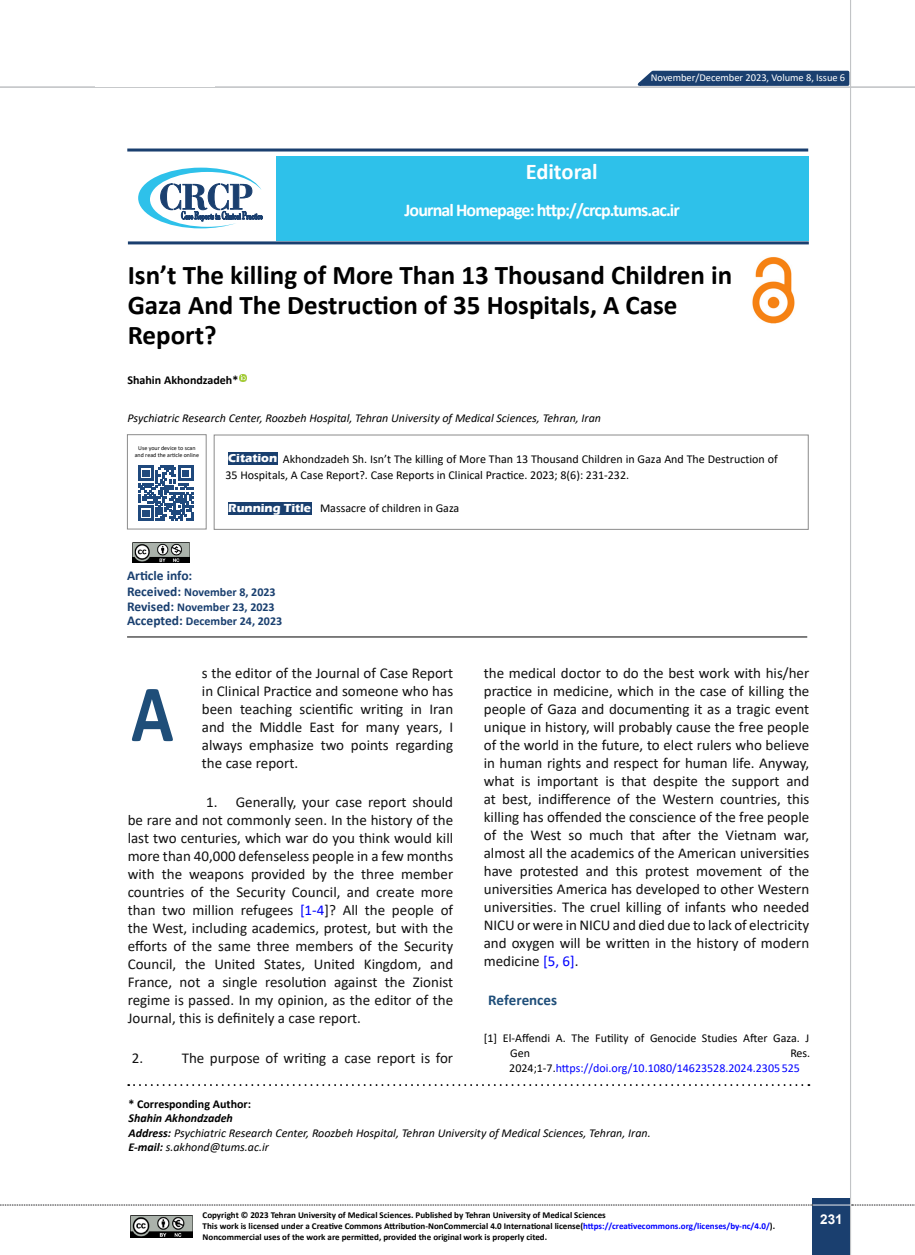
<style>
.page{position:relative;width:915px;height:1255px;background:#fff}
.page>*{position:absolute;margin:0;border:0;box-sizing:border-box;transform-origin:0 0}
.t1{font:700 81.6px "Calibri";color:#1f4e79;scale:.86 1}
.t2{font:700 27px/30px "Calibri";color:#000}
.t3{font:700 22.5px "Calibri";color:#fff}
.t4{font:700 21px "Calibri";letter-spacing:-.05em;color:#fff}
.t5{font:700 18px "Calibri";letter-spacing:-.05em;color:#fff}
.t6{font:15px/18px "Calibri";color:#111;text-align:justify}
.t7{font:700 15px "Calibri";color:#1f4e79}
.t8{font:700 13.5px "Calibri";color:#193f6f}
.t9{font:700 13.5px "Arial";color:#fff}
.t10{font:12px/16.5px "Calibri";color:#000}
.t11{font:italic 12px/14.4px "Calibri";color:#000}
.t12{font:700 12px/14.5px "Calibri";color:#193f6f}
.t13{font:12px/15px "Calibri";color:#00f}
.t14{font:700 12px "Calibri";color:#000}
.t15{font:700 12px "Eras ITC";color:#fff}
.t16{font:10.5px "Calibri";letter-spacing:-.005em;color:#fff}
.t17{font:700 9.75px/10.6px "Calibri";letter-spacing:-.01em;color:#000}
.t18{font:700 9px/10.8px "Calibri";color:#000}
.t19{font:700 6px/7.5px "Calibri";letter-spacing:-.025em;color:#000;text-align:center;scale:.94 1}
.t20{font:6px/7.2px "Calibri";color:#000;text-align:center}
.s1{font-family:"Eras ITC";font-weight:700;color:#fff}
.s2{font-size:13.5px}
.s3{color:#00f}
.s4{color:#000}
.s5{font-weight:700}
</style>
<div class="page">
<div style="left:812px;top:1198px;width:38px;height:56px;background:#1a3f6f"></div>
<hr style="left:849px;top:0;width:1px;height:1254px;background:#c2c4c6">
<hr style="left:812px;top:1204px;width:38px;height:1px;background:#ebebec">
<svg style="left:631px;top:69px;width:219px;height:18px;background:#47658b"></svg>
<hr style="left:0;top:87px;width:914px;height:1px;background:#c2c4c6">
<svg style="left:0;top:1204px;width:812px;height:1px"></svg>
<svg style="left:851px;top:1204px;width:64px;height:1px"></svg>
<svg style="left:239px;top:374px;width:7px;height:8px"></svg>
<div style="left:228px;top:452px;width:49px;height:12px;background:#193f6f"></div>
<div style="left:228px;top:502px;width:84px;height:12px;background:#193f6f"></div>
<svg style="left:138px;top:465px;width:55px;height:56px"></svg>
<div style="left:276px;top:156px;width:532px;height:85px;background:#2ec1ea"></div>
<hr style="left:128px;top:245px;width:680px;height:1px;background:#1a3f6f">
<hr style="left:128px;top:148px;width:680px;height:3px;background:#1a3f6f">
<svg style="left:138px;top:168px;width:124px;height:60px"></svg>
<hr style="left:128px;top:241px;width:680px;height:3px;background:#1a3f6f">
<hr style="left:127px;top:636px;width:680px;height:1px;background:#000">
<svg style="left:128px;top:1084px;width:681px;height:1px"></svg>
<img style="left:133px;top:542px;width:57px;height:20px">
<div style="left:214px;top:434px;width:594px;height:95px;border:1px solid #8b8b8b"></div>
<div style="left:127px;top:434px;width:79px;height:95px;border:1px solid #8b8b8b"></div>
<img style="left:130px;top:1215px;width:63px;height:22px">
<img style="left:752px;top:257px;width:43px;height:66px">
<h3 class="t3" style="left:525px;top:155px;width:74px">Editoral</h3>
<h3 class="t4" style="left:491px;top:156px;width:96px">Case Report</h3>
<p class="t16" style="left:650px;top:70px;width:196px">November/December 2023, Volume 8, Issue 6</p>
<p class="t5" style="left:404px;top:197px;width:277px">Journal Homepage: http://crcp.tums.ac.ir</p>
<h2 class="t2" style="left:128px;top:259px;width:606px">Isn’t The killing of More Than 13 Thousand Children in<br>Gaza And The Destruction of 35 Hospitals, A Case<br>Report?</h2>
<p class="t14" style="left:127px;top:371px;width:112px">Shahin Akhondzadeh*</p>
<p class="t11" style="left:127px;top:410px;width:475px">Psychiatric Research Center, Roozbeh Hospital, Tehran University of Medical Sciences, Tehran, Iran</p>
<p class="t20" style="left:135px;top:444px;width:66px">Use your device to scan and read the article online</p>
<p class="t19" style="left:136px;top:446px;width:63px">Use your device to scan and read the article online</p>
<p class="t15" style="left:228px;top:450px;width:50px">Citation</p>
<p class="t10" style="left:225px;top:450px;width:553px;text-indent:57px">Akhondzadeh Sh. Isn’t The killing of More Than 13 Thousand Children in Gaza And The Destruction of<br>35 Hospitals, A Case Report?. Case Reports in Clinical Practice. 2023; 8(6): 231-232.</p>
<p class="t10" style="left:228px;top:500px;width:232px"><span class="s1">Running Title</span> Massacre of children in Gaza</p>
<p class="t8" style="left:127px;top:566px;width:67px">Article info:</p>
<p class="t12" style="left:127px;top:584px;width:156px"><span class="s2">Received:</span> November 8, 2023<br><span class="s2">Revised:</span> November 23, 2023<br><span class="s2">Accepted:</span> December 24, 2023</p>
<p class="t6" style="left:202px;top:663px;width:253px">s the editor of the Journal of Case Report in Clinical Practice and someone who has been teaching scientific writing in Iran and the Middle East for many years, I always emphasize two points regarding the case report.</p>
<p class="t6" style="left:128px;top:792px;width:327px;text-indent:78px">1. Generally, your case report should be rare and not commonly seen. In the history of the last two centuries, which war do you think would kill more than 40,000 defenseless people in a few months with the weapons provided by the three member countries of the Security Council, and create more than two million refugees <span class="s3">[1-4</span>]? All the people of the West, including academics, protest, but with the efforts of the same three members of the Security Council, the United States, United Kingdom, and France, not a single resolution against the Zionist regime is passed. In my opinion, as the editor of the Journal, this is definitely a case report.</p>
<p class="t6" style="left:132px;top:1048px;width:13px">2.</p>
<p class="t6" style="left:182px;top:1048px;width:273px">The purpose of writing a case report is for</p>
<h1 class="t1" style="left:131px;top:656px;width:51px">A</h1>
<p class="t6" style="left:483px;top:663px;width:327px">the medical doctor to do the best work with his/her practice in medicine, which in the case of killing the people of Gaza and documenting it as a tragic event unique in history, will probably cause the free people of the world in the future, to elect rulers who believe in human rights and respect for human life. Anyway, what is important is that despite the support and at best, indifference of the Western countries, this killing has offended the conscience of the free people of the West so much that after the Vietnam war, almost all the academics of the American universities have protested and this protest movement of the universities America has developed to other Western universities. The cruel killing of infants who needed NICU or were in NICU and died due to lack of electricity and oxygen will be written in the history of modern medicine <span class="s3">[5, 6]</span>.</p>
<p class="t7" style="left:488px;top:989px;width:70px">References</p>
<p class="t10" style="left:510px;top:1031px;width:300px;line-height:15px;text-indent:-27px">[1] El-Affendi A. The Futility of Genocide Studies After Gaza. J<br>Gen</p>
<p class="t13" style="left:509px;top:1045px;width:302px;text-indent:281px"><span class="s4">Res.<br>2024;1-7.</span>https://doi.org/10.1080/14623528.2024.2305 525</p>
<p class="t14" style="left:128px;top:1095px;width:124px">* Corresponding Author:</p>
<p class="t11" style="left:128px;top:1110px;width:523px"><span class="s5">Shahin Akhondzadeh<br>Address:</span> Psychiatric Research Center, Roozbeh Hospital, Tehran University of Medical Sciences, Tehran, Iran.<br><span class="s5">E-mail:</span> s.akhond@tums.ac.ir</p>
<p class="t17" style="left:200px;top:1208px;width:609px">Copyright © 2022 Tehran University of Medical Sciences.Published by Tehran University of Medical Sciences<br>This work is licensed under a Creative Commons Attributi n-NonCommercial 4.0 International license(<span class="s3">https://creativecommons.org/licenses/by-nc/4.0/</span>).<br>Noncommercial uses of the work are permitted, provided the original work is properly cited.</p>
<p class="t18" style="left:202px;top:1209px;width:574px">Copyright © 2023 Tehran University of Medical Sciences. Published by Tehran University of Medical Sciences<br>This work is licensed under a Creative Commons Attribution-NonCommercial 4.0 International license(<span class="s3">https://creativecommons.org/licenses/by-nc/4.0/</span>).<br>Noncommercial uses of the work are permitted, provided the original work is properly cited.</p>
<p class="t17" style="left:344px;top:1218px;width:370px">Noncommercial uses of the work are permitted, provided the original work is properly cited.</p>
<p class="t9" style="left:819px;top:1209px;width:24px">231</p>
</div>
